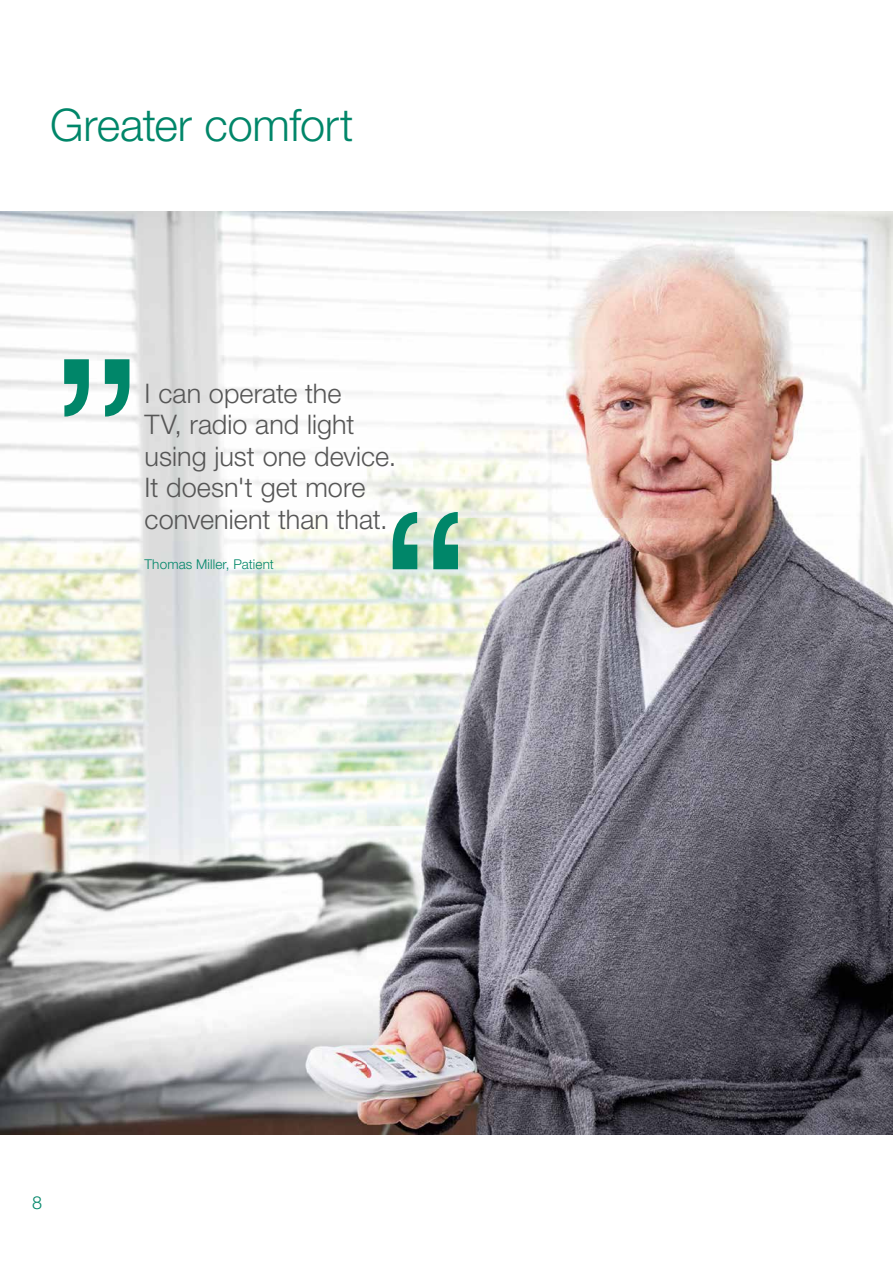
<style>
.page{position:relative;width:893px;height:1263px;background:#fff}
.page>*{position:absolute;margin:0;border:0;box-sizing:border-box;transform-origin:0 0}
.t1{font:300 45px "Helvetica Neue LT Std";letter-spacing:-.005em;color:#008669}
.t2{font:300 27px/31.5px "Helvetica Neue LT Std";color:#565656}
.t3{font:300 18px "Helvetica Neue LT Std";color:#008669}
.t4{font:300 13.5px "Helvetica Neue LT Std";letter-spacing:.01em;color:#008669}
</style>
<div class="page">
<img style="left:0;top:212px;width:893px;height:922px">
<svg style="left:393px;top:512px;width:65px;height:57px;background:#65b29b"></svg>
<svg style="left:64px;top:359px;width:65px;height:58px"></svg>
<h1 class="t1" style="left:50px;top:98px;width:305px">Greater comfort</h1>
<p class="t2" style="left:145px;top:377px;width:253px">I can operate the<br>TV, radio and light using just one device.<br>It doesn't get more convenient than that.</p>
<p class="t4" style="left:145px;top:556px;width:131px">Thomas Miller, Patient</p>
<p class="t3" style="left:32px;top:1192px;width:12px">8</p>
</div>
